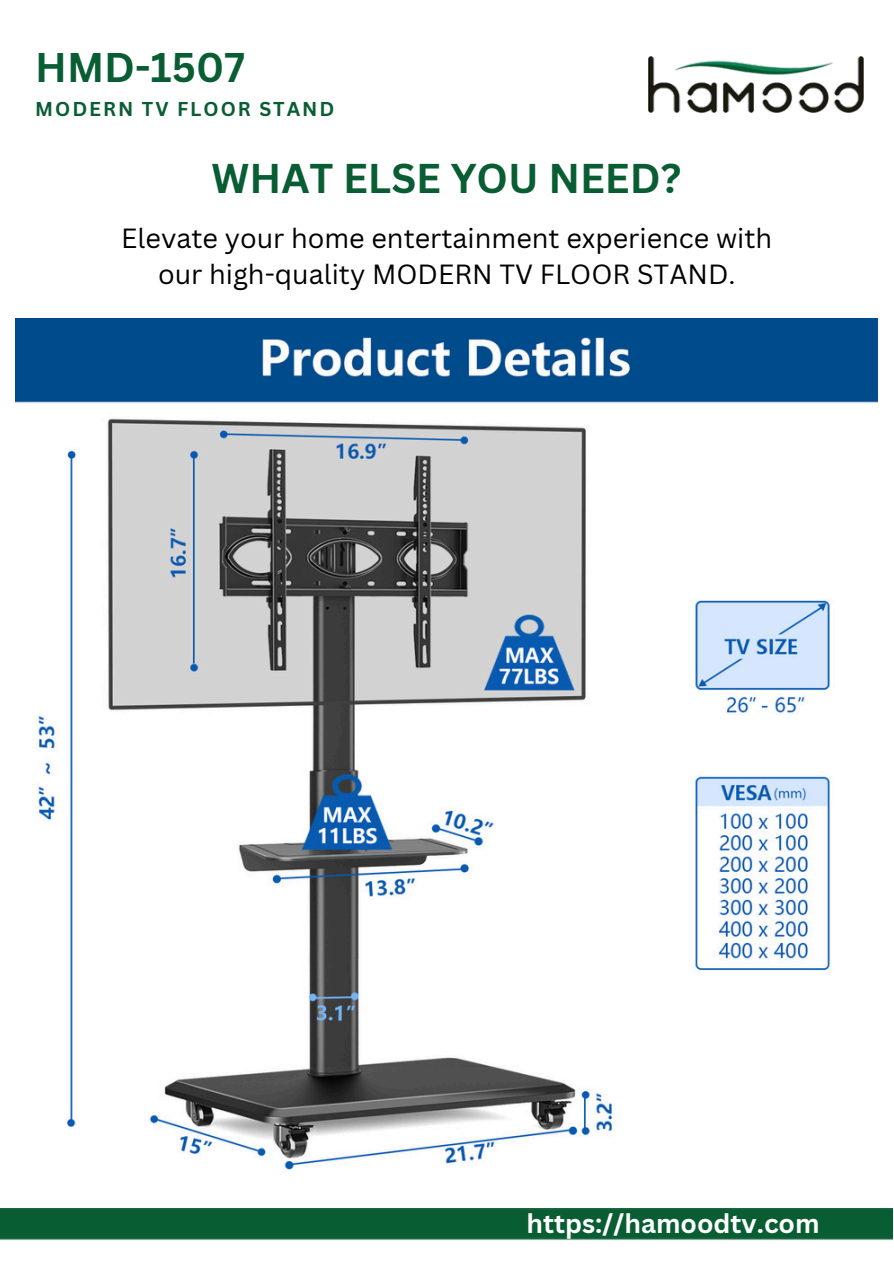
<style>
.page{position:relative;width:894px;height:1264px;background:#fff}
.page>*{position:absolute;margin:0;border:0;box-sizing:border-box;transform-origin:0 0}
.t1{font:700 40.5px "Canva Sans";color:#095d33}
.t2{font:700 40.35px "Canva Sans";color:#095d33}
.t3{font:27px/36px "Canva Sans";color:#000;text-align:center}
.t4{font:700 26.25px "Canva Sans";color:#fff}
.t5{font:700 19.5px "Canva Sans";letter-spacing:.1em;color:#095d33}
</style>
<div class="page">
<img style="left:648px;top:56px;width:215px;height:56px">
<img style="left:0;top:1208px;width:892px;height:32px">
<img style="left:16px;top:318px;width:861px;height:854px">
<p class="t2" style="left:35px;top:39px;width:211px">HMD-1507</p>
<p class="t5" style="left:35px;top:95px;width:300px">MODERN TV FLOOR STAND</p>
<h1 class="t1" style="left:211px;top:150px;width:471px">WHAT ELSE YOU NEED?</h1>
<h3 class="t3" style="left:121px;top:220px;width:652px">Elevate your home entertainment experience with our high-quality MODERN TV FLOOR STAND.</h3>
<p class="t4" style="left:526px;top:1204px;width:294px">https://hamoodtv.com</p>
</div>
